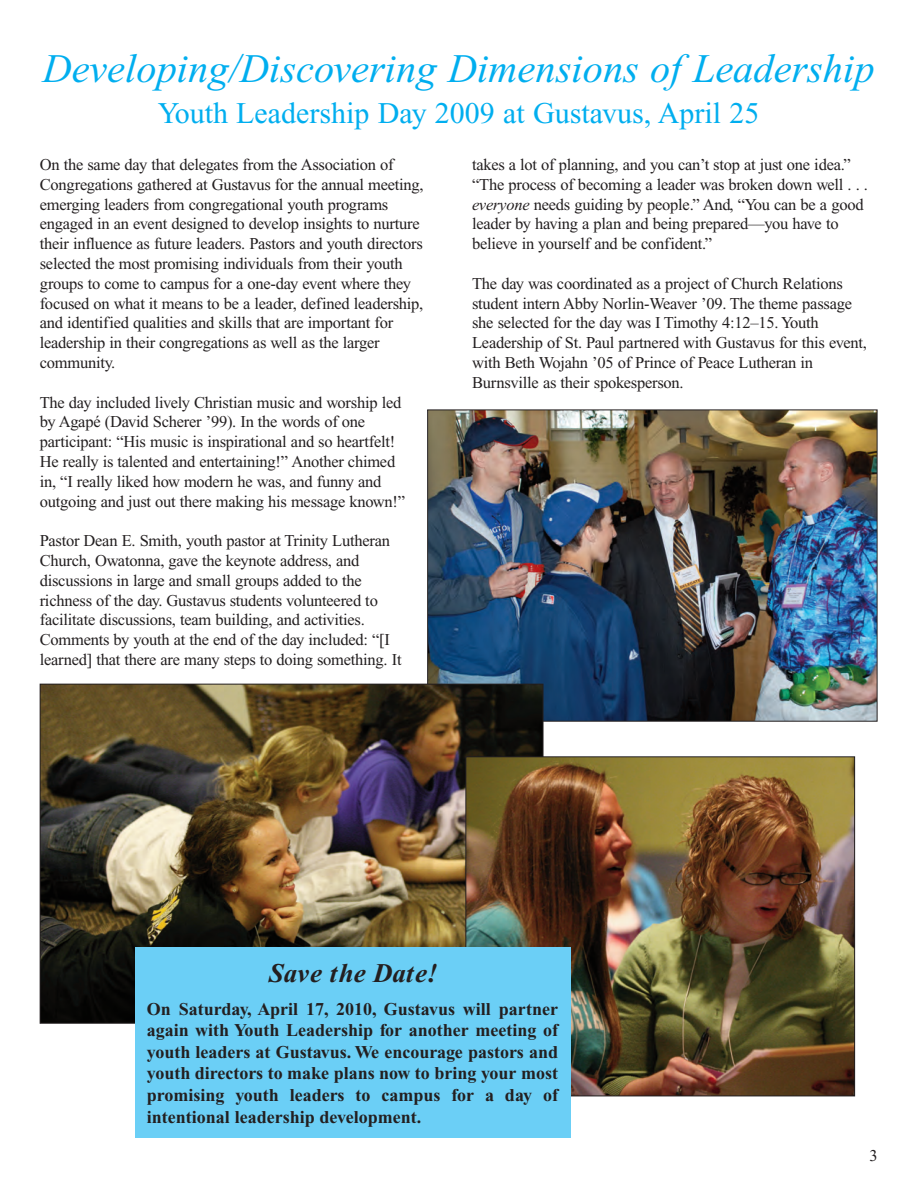
<style>
.page{position:relative;width:918px;height:1188px;background:#fff}
.page>*{position:absolute;margin:0;border:0;box-sizing:border-box;transform-origin:0 0}
.t1{font:italic 40.5px "Times New Roman";color:#00aeef}
.t2{font:30px "Times New Roman";color:#00aeef}
.t3{font:italic 700 27px "Times New Roman";color:#231f20}
.t4{font:700 18px/21.6px "Times New Roman";color:#231f20;text-align:justify}
.t5{font:16.5px/19.8px "Times New Roman";letter-spacing:-.015em;color:#231f20}
.s1{font-style:italic}
</style>
<div class="page">
<img style="left:429px;top:412px;width:447px;height:308px">
<img style="left:42px;top:686px;width:499px;height:336px">
<img style="left:467px;top:758px;width:386px;height:336px">
<div style="left:135px;top:947px;width:435px;height:190px;background:#6bcff6"></div>
<p class="t1" style="left:43px;top:54px;width:834px">Developing/Discovering Dimensions of Leadership</p>
<p class="t2" style="left:158px;top:102px;width:603px">Youth Leadership Day 2009 at Gustavus, April 25</p>
<p class="t5" style="left:40px;top:156px;width:386px">On the same day that delegates from the Association of Congregations gathered at Gustavus for the annual meeting, emerging leaders from congregational youth programs engaged in an event designed to develop insights to nurture their influence as future leaders. Pastors and youth directors selected the most promising individuals from their youth groups to come to campus for a one-day event where they focused on what it means to be a leader, defined leadership, and identified qualities and skills that are important for leadership in their congregations as well as the larger community.</p>
<p class="t5" style="left:40px;top:394px;width:367px">The day included lively Christian music and worship led by Agapé (David Scherer ’99). In the words of one participant: “His music is inspirational and so heartfelt!<br>He really is talented and entertaining!” Another chimed in, “I really liked how modern he was, and funny and outgoing and just out there making his message known!”</p>
<p class="t5" style="left:40px;top:532px;width:363px">Pastor Dean E. Smith, youth pastor at Trinity Lutheran Church, Owatonna, gave the keynote address, and discussions in large and small groups added to the richness of the day. Gustavus students volunteered to facilitate discussions, team building, and activities.<br>Comments by youth at the end of the day included: “[I learned] that there are many steps to doing something. It</p>
<p class="t5" style="left:472px;top:156px;width:397px">takes a lot of planning, and you can’t stop at just one idea.” “The process of becoming a leader was broken down well . . . <span class="s1">everyone</span> needs guiding by people.” And, “You can be a good leader by having a plan and being prepared—you have to believe in yourself and be confident.”</p>
<p class="t5" style="left:472px;top:275px;width:396px">The day was coordinated as a project of Church Relations student intern Abby Norlin-Weaver ’09. The theme passage she selected for the day was I Timothy 4:12–15. Youth Leadership of St. Paul partnered with Gustavus for this event, with Beth Wojahn ’05 of Prince of Peace Lutheran in Burnsville as their spokesperson.</p>
<p class="t3" style="left:269px;top:964px;width:170px">Save the Date!</p>
<p class="t4" style="left:147px;top:1000px;width:413px">On Saturday, April 17, 2010, Gustavus will partner again with Youth Leadership for another meeting of youth leaders at Gustavus. We encourage pastors and youth directors to make plans now to bring your most promising youth leaders to campus for a day of intentional leadership development.</p>
<p class="t5" style="left:869px;top:1147px;width:10px">3</p>
</div>
